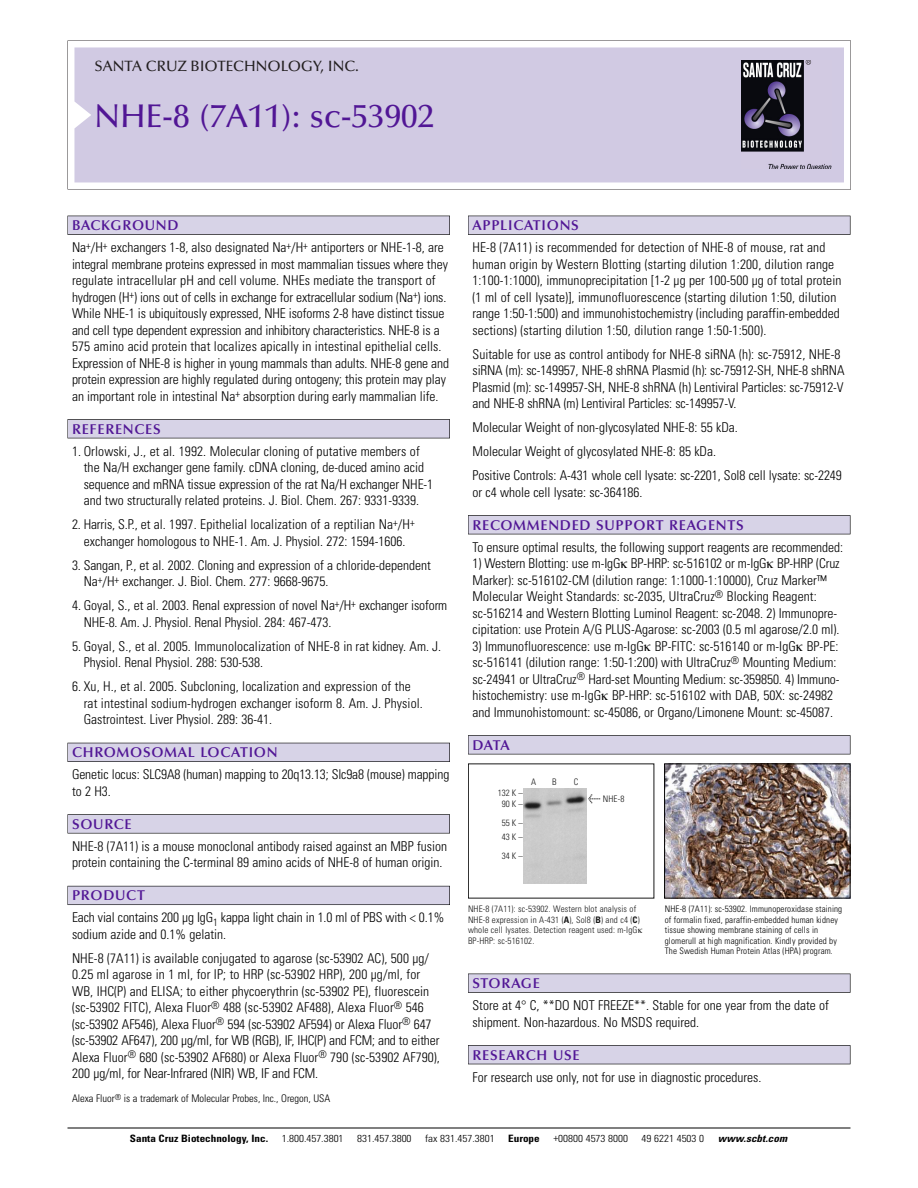
<style>
.page{position:relative;width:918px;height:1188px;background:#fff}
.page>*{position:absolute;margin:0;border:0;box-sizing:border-box;transform-origin:0 0}
.t1{font:500 33px "Optima";color:#511695}
.t2{font:500 15px "Optima";color:#231f20}
.t3{font:600 14.25px "Optima";letter-spacing:.05em;color:#511695}
.t4{font:300 condensed 13.5px/16.5px "Univers";color:#000}
.t5{font:300 condensed 10.5px "Univers";color:#000}
.t6{font:300 condensed 10.2px "Univers";color:#000;scale:1.1 1}
.t7{font:700 condensed 10.2px "Univers";color:#000;scale:1.1 1}
.t8{font:italic 700 condensed 10.2px "Univers";letter-spacing:.005em;color:#000;scale:1.1 1}
.t9{font:300 condensed 9px/10.5px "Univers";letter-spacing:.015em;color:#000}
.t10{font:9px/10.5px "Univers Condensed Light+HHCFOM";letter-spacing:.015em;color:#191919}
.s1{font-family:"Meta Plus Book Roman+YPTUOX";font-size:10.5px}
.s2{font-family:"Univers Condensed Bold+LNYRMV"}
</style>
<div class="page">
<svg style="left:68px;top:40px;width:783px;height:149px"></svg>
<div style="left:74px;top:47px;width:770px;height:135px;background:#d1cae3"></div>
<img style="left:741px;top:60px;width:90px;height:108px">
<div style="left:68px;top:216px;width:382px;height:19px;background:#525155"></div>
<div style="left:68px;top:216px;width:381px;height:18px;background:#d7d3e7"></div>
<div style="left:68px;top:419px;width:382px;height:19px;background:#525155"></div>
<div style="left:68px;top:420px;width:381px;height:18px;background:#d7d3e7"></div>
<div style="left:68px;top:743px;width:382px;height:19px;background:#525158"></div>
<div style="left:68px;top:743px;width:381px;height:18px;background:#d7d3e7"></div>
<div style="left:68px;top:814px;width:382px;height:19px;background:#575759"></div>
<div style="left:68px;top:815px;width:381px;height:18px;background:#d7d3e7"></div>
<div style="left:68px;top:886px;width:382px;height:19px;background:#5b5a62"></div>
<div style="left:68px;top:886px;width:381px;height:18px;background:#d7d3e7"></div>
<div style="left:468px;top:216px;width:382px;height:19px;background:#525155"></div>
<div style="left:468px;top:216px;width:382px;height:18px;background:#d7d3e7"></div>
<div style="left:468px;top:515px;width:382px;height:19px;background:#525155"></div>
<div style="left:468px;top:516px;width:382px;height:18px;background:#d7d3e7"></div>
<div style="left:468px;top:735px;width:382px;height:19px;background:#545357"></div>
<div style="left:468px;top:736px;width:382px;height:18px;background:#d7d3e7"></div>
<div style="left:468px;top:974px;width:382px;height:19px;background:#545356"></div>
<div style="left:468px;top:974px;width:382px;height:18px;background:#d7d3e7"></div>
<div style="left:468px;top:1045px;width:382px;height:19px;background:#525156"></div>
<div style="left:468px;top:1046px;width:382px;height:18px;background:#d7d3e7"></div>
<hr style="left:68px;top:1128px;width:782px;height:1px;background:#000">
<img style="left:666px;top:766px;width:182px;height:130px">
<div style="left:664px;top:764px;width:186px;height:134px;border:1px solid #000"></div>
<img style="left:524px;top:789px;width:62px;height:95px">
<p class="t2" style="left:94px;top:61px;width:266px">SANTA CRUZ BIOTECHNOLOGY, INC.</p>
<h1 class="t1" style="left:94px;top:103px;width:341px">NHE-8 (7A11): sc-53902</h1>
<p class="t3" style="left:72px;top:219px;width:108px">BACKGROUND</p>
<p class="t4" style="left:72px;top:240px;width:378px">Na<sup>+</sup>/H<sup>+</sup> exchangers 1-8, also designated Na<sup>+</sup>/H<sup>+</sup> antiporters or NHE-1-8, are integral membrane proteins expressed in most mammalian tissues where they regulate intracellular pH and cell volume. NHEs mediate the transport of hydrogen (H<sup>+</sup>) ions out of cells in exchange for extracellular sodium (Na<sup>+</sup>) ions.<br>While NHE-1 is ubiquitously expressed, NHE isoforms 2-8 have distinct tissue and cell type dependent expression and inhibitory characteristics. NHE-8 is a 575 amino acid protein that localizes apically in intestinal epithelial cells.<br>Expression of NHE-8 is higher in young mammals than adults. NHE-8 gene and protein expression are highly regulated during ontogeny; this protein may play an important role in intestinal Na<sup>+</sup> absorption during early mammalian life.</p>
<p class="t3" style="left:72px;top:423px;width:90px">REFERENCES</p>
<p class="t4" style="left:84px;top:444px;width:351px;text-indent:-12px">1. Orlowski, J., et al. 1992. Molecular cloning of putative members of the Na/H exchanger gene family. cDNA cloning, de-duced amino acid sequence and mRNA tissue expression of the rat Na/H exchanger NHE-1 and two structurally related proteins. J. Biol. Chem. 267: 9331-9339.</p>
<p class="t4" style="left:72px;top:517px;width:344px;text-align:center">2. Harris, S.P., et al. 1997. Epithelial localization of a reptilian Na<sup>+</sup>/H<sup>+ </sup>exchanger homologous to NHE-1. Am. J. Physiol. 272: 1594-1606.</p>
<p class="t4" style="left:84px;top:558px;width:349px;text-indent:-12px">3. Sangan, P., et al. 2002. Cloning and expression of a chloride-dependent<br>Na<sup>+</sup>/H<sup>+</sup> exchanger. J. Biol. Chem. 277: 9668-9675.</p>
<p class="t4" style="left:84px;top:598px;width:365px;text-indent:-12px">4. Goyal, S., et al. 2003. Renal expression of novel Na<sup>+</sup>/H<sup>+</sup> exchanger isoform<br>NHE-8. Am. J. Physiol. Renal Physiol. 284: 467-473.</p>
<p class="t4" style="left:84px;top:639px;width:359px;text-indent:-12px">5. Goyal, S., et al. 2005. Immunolocalization of NHE-8 in rat kidney. Am. J.<br>Physiol. Renal Physiol. 288: 530-538.</p>
<p class="t4" style="left:84px;top:679px;width:341px;text-indent:-12px">6. Xu, H., et al. 2005. Subcloning, localization and expression of the rat intestinal sodium-hydrogen exchanger isoform 8. Am. J. Physiol.<br>Gastrointest. Liver Physiol. 289: 36-41.</p>
<p class="t3" style="left:72px;top:747px;width:207px">CHROMOSOMAL LOCATION</p>
<p class="t4" style="left:72px;top:767px;width:379px">Genetic locus: SLC9A8 (human) mapping to 20q13.13; Slc9a8 (mouse) mapping to 2 H3.</p>
<p class="t3" style="left:72px;top:818px;width:61px">SOURCE</p>
<p class="t4" style="left:72px;top:839px;width:376px">NHE-8 (7A11) is a mouse monoclonal antibody raised against an MBP fusion protein containing the C-terminal 89 amino acids of NHE-8 of human origin.</p>
<p class="t3" style="left:72px;top:890px;width:74px">PRODUCT</p>
<p class="t4" style="left:72px;top:910px;width:374px">Each vial contains 200 µg IgG<sub>1</sub> kappa light chain in 1.0 ml of PBS with &lt; 0.1% sodium azide and 0.1% gelatin.</p>
<p class="t4" style="left:72px;top:951px;width:369px">NHE-8 (7A11) is available conjugated to agarose (sc-53902 AC), 500 µg/ 0.25 ml agarose in 1 ml, for IP; to HRP (sc-53902 HRP), 200 µg/ml, for WB, IHC(P) and ELISA; to either phycoerythrin (sc-53902 PE), fluorescein (sc-53902 FITC), Alexa Fluor<sup>®</sup> 488 (sc-53902 AF488), Alexa Fluor<sup>®</sup> 546 (sc-53902 AF546), Alexa Fluor<sup>®</sup> 594 (sc-53902 AF594) or Alexa Fluor<sup>®</sup> 647 (sc-53902 AF647), 200 µg/ml, for WB (RGB), IF, IHC(P) and FCM; and to either Alexa Fluor<sup>®</sup> 680 (sc-53902 AF680) or Alexa Fluor<sup>®</sup> 790 (sc-53902 AF790), 200 µg/ml, for Near-Infrared (NIR) WB, IF and FCM.</p>
<p class="t5" style="left:72px;top:1095px;width:260px">Alexa Fluor<sup>®</sup> is a trademark of Molecular Probes, Inc., Oregon, USA</p>
<p class="t3" style="left:473px;top:219px;width:108px">APPLICATIONS</p>
<p class="t4" style="left:473px;top:240px;width:370px">HE-8 (7A11) is recommended for detection of NHE-8 of mouse, rat and human origin by Western Blotting (starting dilution 1:200, dilution range 1:100-1:1000), immunoprecipitation [1-2 µg per 100-500 µg of total protein (1 ml of cell lysate)], immunofluorescence (starting dilution 1:50, dilution range 1:50-1:500) and immunohistochemistry (including paraffin-embedded sections) (starting dilution 1:50, dilution range 1:50-1:500).</p>
<p class="t4" style="left:473px;top:347px;width:373px">Suitable for use as control antibody for NHE-8 siRNA (h): sc-75912, NHE-8 siRNA (m): sc-149957, NHE-8 shRNA Plasmid (h): sc-75912-SH, NHE-8 shRNA Plasmid (m): sc-149957-SH, NHE-8 shRNA (h) Lentiviral Particles: sc-75912-V and NHE-8 shRNA (m) Lentiviral Particles: sc-149957-V.</p>
<p class="t4" style="left:473px;top:416px;width:371px;line-height:24px">Molecular Weight of non-glycosylated NHE-8: 55 kDa.<br>Molecular Weight of glycosylated NHE-8: 85 kDa.<br>Positive Controls: A-431 whole cell lysate: sc-2201, Sol8 cell lysate: sc-2249</p>
<p class="t4" style="left:473px;top:485px;width:172px">or c4 whole cell lysate: sc-364186.</p>
<p class="t3" style="left:473px;top:519px;width:273px">RECOMMENDED SUPPORT REAGENTS</p>
<p class="t4" style="left:473px;top:540px;width:372px">To ensure optimal results, the following support reagents are recommended:</p>
<p class="t4" style="left:473px;top:556px;width:369px">1) Western Blotting: use m-IgG BP-HRP: sc-516102 or m-IgG BP-HRP (Cruz Marker): sc-516102-CM (dilution range: 1:1000-1:10000), Cruz Marker™ Molecular Weight Standards: sc-2035, UltraCruz<sup>®</sup> Blocking Reagent: sc-516214 and Western Blotting Luminol Reagent: sc-2048. 2) Immunopre&shy;cipitation: use Protein A/G PLUS-Agarose: sc-2003 (0.5 ml agarose/2.0 ml).</p>
<p class="t4" style="left:473px;top:639px;width:369px">3) Immunofluorescence: use m-IgG BP-FITC: sc-516140 or m-IgG BP-PE: sc-516141 (dilution range: 1:50-1:200) with UltraCruz<sup>®</sup> Mounting Medium: sc-24941 or UltraCruz<sup>®</sup> Hard-set Mounting Medium: sc-359850. 4) Immuno&shy;histochemistry: use m-IgG BP-HRP: sc-516102 with DAB, 50X: sc-24982 and Immunohistomount: sc-45086, or Organo/Limonene Mount: sc-45087.</p>
<p class="t3" style="left:473px;top:739px;width:39px">DATA</p>
<p class="t10" style="left:498px;top:788px;width:26px;text-align:center">132 K –<br>90K–</p>
<p class="t10" style="left:502px;top:817px;width:22px;line-height:13.5px">55K–<br>43K–</p>
<p class="t10" style="left:502px;top:852px;width:22px">34K–</p>
<p class="t10" style="left:531px;top:778px;width:7px">A</p>
<p class="t10" style="left:552px;top:778px;width:6px">B</p>
<p class="t10" style="left:574px;top:778px;width:6px">C</p>
<p class="t10" style="left:588px;top:794px;width:38px"><span class="s1">&lt;</span> NHE-8</p>
<p class="t10" style="left:468px;top:905px;width:173px">NHE-8 (7A11): sc-53902. Western blot analysis of NHE-8 expression in A-431 (<span class="s2">A</span>), Sol8 (<span class="s2">B</span>) and c4 (<span class="s2">C</span>) whole cell lysates. Detection reagent used: m-IgG BP-HRP: sc-516102.</p>
<p class="t9" style="left:665px;top:905px;width:179px">NHE-8 (7A11): sc-53902. Immunoperoxidase staining of formalin fixed, paraffin-embedded human kidney tissue showing membrane staining of cells in glomerull at high magnification. Kindly provided by The Swedish Human Protein Atlas (HPA) program.</p>
<p class="t3" style="left:473px;top:977px;width:69px">STORAGE</p>
<p class="t4" style="left:473px;top:998px;width:358px">Store at 4° C, **DO NOT FREEZE**. Stable for one year from the date of shipment. Non-hazardous. No MSDS required.</p>
<p class="t3" style="left:473px;top:1049px;width:109px">RESEARCH USE</p>
<p class="t4" style="left:473px;top:1070px;width:290px">For research use only, not for use in diagnostic procedures.</p>
<p class="t7" style="left:130px;top:1135px;width:127px">Santa Cruz Biotechnology, Inc.</p>
<p class="t6" style="left:282px;top:1135px;width:58px">1.800.457.3801</p>
<p class="t6" style="left:357px;top:1135px;width:51px">831.457.3800</p>
<p class="t6" style="left:425px;top:1135px;width:65px">fax 831.457.3801</p>
<p class="t7" style="left:508px;top:1135px;width:30px">Europe</p>
<p class="t6" style="left:553px;top:1135px;width:69px">+00800 4573 8000</p>
<p class="t6" style="left:642px;top:1135px;width:58px">49 6221 4503 0</p>
<p class="t8" style="left:718px;top:1135px;width:64px">www.scbt.com</p>
</div>
